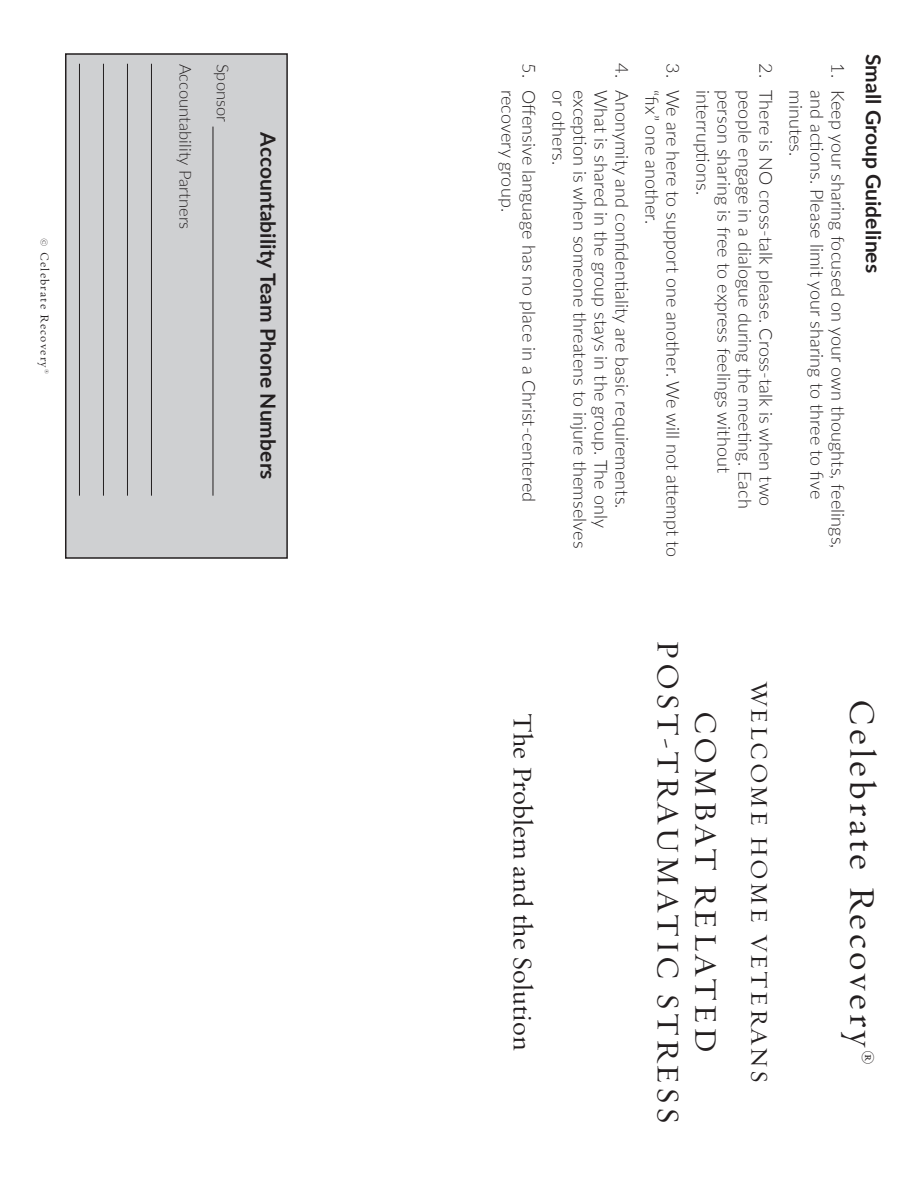
<style>
.page{position:relative;width:918px;height:1188px;background:#fff}
.page>*{position:absolute;margin:0;border:0;box-sizing:border-box;transform-origin:0 0}
.C_Head{font:36px "Requiem Text HTF Roman";letter-spacing:.1em;color:#231f20}
.C_Head-2{font:31.5px "Requiem Text HTF Roman";letter-spacing:.1em;color:#231f20}
.handout_-_body{font:27px "Requiem Text HTF Roman";letter-spacing:.005em;color:#231f20}
.C_Head-3{font:24px "Requiem Text HTF Roman";letter-spacing:.1em;color:#231f20}
.handout_-_section{font:700 21px "Lato";letter-spacing:.005em;color:#231f20}
.t1{font:300 18px "Lato";letter-spacing:.005em;color:#231f20}
.handout_-_body-2{font:300 16.5px "Lato";letter-spacing:.005em;color:#231f20}
.body{font:12px "Requiem Text HTF Roman";letter-spacing:.1em;color:#231f20}
</style>
<div class="page">
<div style="left:66px;top:54px;width:221px;height:504px;background:#cfd0d2"></div>
<hr style="left:213px;top:127px;width:1px;height:369px;background:#231f20">
<hr style="left:151px;top:64px;width:1px;height:432px;background:#231f20">
<hr style="left:127px;top:64px;width:1px;height:432px;background:#231f20">
<hr style="left:103px;top:64px;width:1px;height:432px;background:#231f20">
<hr style="left:79px;top:64px;width:1px;height:432px;background:#231f20">
<div style="left:65px;top:53px;width:223px;height:506px;border:2px solid #231f20"></div>
<p class="body" style="left:52px;top:238px;width:137px;rotate:90deg">© Celebrate Recovery<sup>®</sup></p>
<p class="handout_-_body-2" style="left:197px;top:64px;width:167px;rotate:90deg">Accountability Partners</p>
<p class="handout_-_body-2" style="left:234px;top:64px;width:60px;rotate:90deg">Sponsor</p>
<p class="handout_-_section" style="left:284px;top:132px;width:349px;rotate:90deg">Accountability Team Phone Numbers</p>
<p class="t1" style="left:541px;top:63px;width:16px;rotate:90deg">5.</p>
<p class="t1" style="left:520px;top:90px;width:123px;rotate:90deg">recovery group.</p>
<p class="t1" style="left:541px;top:90px;width:414px;rotate:90deg">Offensive language has no place in a Christ-centered</p>
<p class="t1" style="left:634px;top:63px;width:16px;rotate:90deg">4.</p>
<p class="t1" style="left:571px;top:90px;width:77px;rotate:90deg">or others.</p>
<p class="t1" style="left:592px;top:90px;width:460px;rotate:90deg">exception is when someone threatens to injure themselves</p>
<p class="t1" style="left:613px;top:90px;width:440px;rotate:90deg">What is shared in the group stays in the group. The only</p>
<p class="t1" style="left:634px;top:90px;width:420px;rotate:90deg">Anonymity and confidentiality are basic requirements.</p>
<p class="t1" style="left:685px;top:63px;width:16px;rotate:90deg">3.</p>
<p class="t1" style="left:664px;top:90px;width:136px;rotate:90deg">“fix” one another.</p>
<p class="t1" style="left:685px;top:90px;width:469px;rotate:90deg">We are here to support one another. We will not attempt to</p>
<p class="t1" style="left:778px;top:63px;width:16px;rotate:90deg">2.</p>
<p class="t1" style="left:715px;top:90px;width:107px;rotate:90deg">interruptions.</p>
<p class="t1" style="left:736px;top:90px;width:384px;rotate:90deg">person sharing is free to express feelings without</p>
<p class="t1" style="left:757px;top:90px;width:420px;rotate:90deg">people engage in a dialogue during the meeting. Each</p>
<p class="t1" style="left:778px;top:90px;width:418px;rotate:90deg">There is NO cross-talk please. Cross-talk is when two</p>
<p class="t1" style="left:850px;top:63px;width:16px;rotate:90deg">1.</p>
<p class="t1" style="left:808px;top:90px;width:68px;rotate:90deg">minutes.</p>
<p class="t1" style="left:829px;top:90px;width:411px;rotate:90deg">and actions. Please limit your sharing to three to five</p>
<p class="t1" style="left:850px;top:90px;width:460px;rotate:90deg">Keep your sharing focused on your own thoughts, feelings,</p>
<p class="handout_-_section" style="left:889px;top:54px;width:221px;rotate:90deg">Small Group Guidelines</p>
<p class="handout_-_body" style="left:539px;top:713px;width:339px;rotate:90deg">The Problem and the Solution</p>
<p class="C_Head-2" style="left:687px;top:640px;width:485px;rotate:90deg">POST-TRAUMATIC STRESS</p>
<p class="C_Head-2" style="left:725px;top:711px;width:344px;rotate:90deg">COMBAT RELATED</p>
<p class="C_Head-3" style="left:773px;top:681px;width:404px;rotate:90deg">WELCOME HOME VETERANS</p>
<p class="C_Head" style="left:883px;top:699px;width:367px;rotate:90deg">Celebrate Recovery<sup>®</sup></p>
</div>
